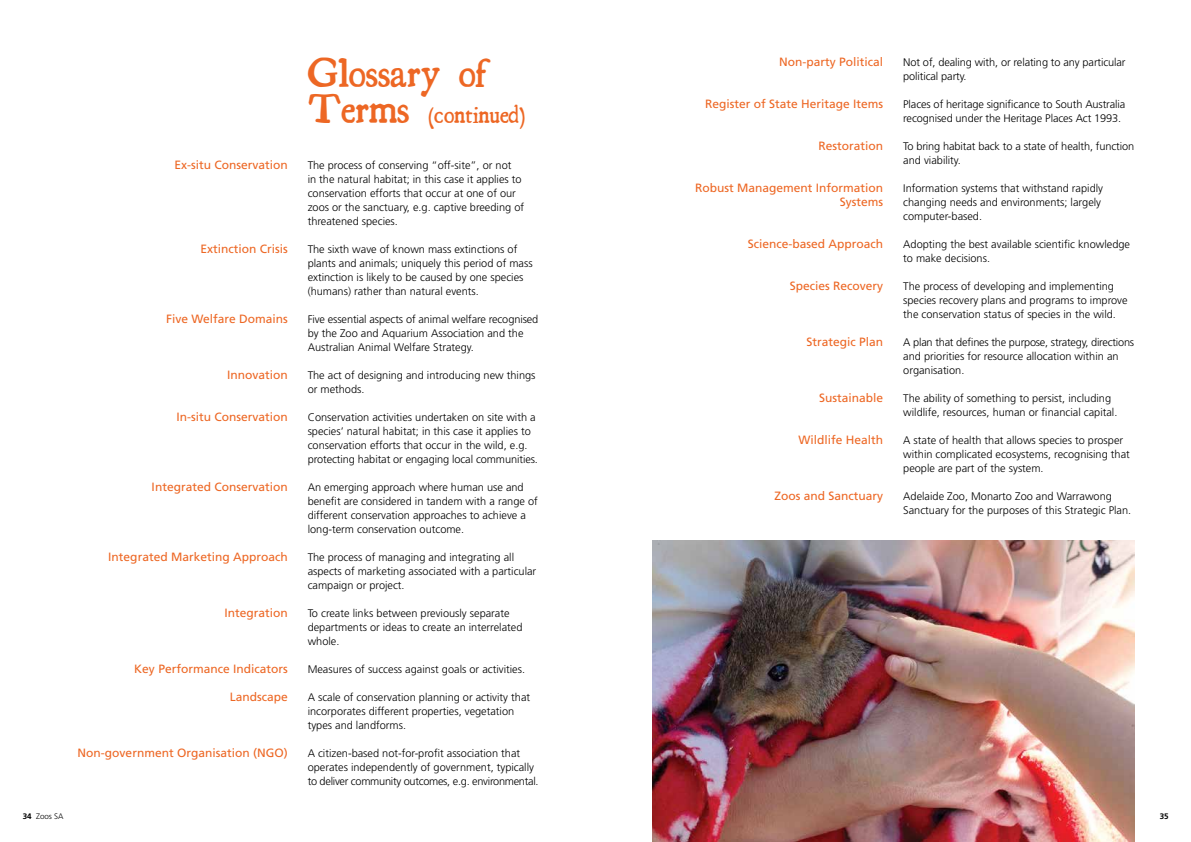
<style>
.page{position:relative;width:1191px;height:842px;background:#fff}
.page>*{position:absolute;margin:0;border:0;box-sizing:border-box;transform-origin:0 0}
.t1{font:40px "Essays 1743";color:#ed6724}
.t2{font:24px "Essays 1743";color:#ed6724}
.t3{font:12px/14px "Frutiger LT Std";color:#ed6724;text-align:right}
.t4{font:300 11px/14px "Frutiger LT Std";color:#000}
.t5{font:300 8px "Frutiger LT Std";color:#000}
.t6{font:700 8px "Frutiger LT Std";color:#000}
.s1{font-size:40px}
.s2{font-weight:700}
</style>
<div class="page">
<img style="left:652px;top:540px;width:482px;height:302px">
<p class="t3" style="left:174px;top:158px;width:115px">Ex-situ Conservation</p>
<p class="t3" style="left:200px;top:242px;width:89px">Extinction Crisis</p>
<p class="t3" style="left:166px;top:312px;width:123px">Five Welfare Domains</p>
<p class="t3" style="left:227px;top:368px;width:62px">Innovation</p>
<p class="t3" style="left:176px;top:410px;width:113px">In-situ Conservation</p>
<p class="t3" style="left:152px;top:480px;width:138px">Integrated Conservation</p>
<p class="t3" style="left:108px;top:550px;width:181px">Integrated Marketing Approach</p>
<p class="t3" style="left:224px;top:606px;width:65px">Integration</p>
<p class="t3" style="left:134px;top:662px;width:155px">Key Performance Indicators</p>
<p class="t3" style="left:230px;top:690px;width:60px">Landscape</p>
<p class="t3" style="left:78px;top:746px;width:212px">Non-government Organisation (NGO)</p>
<h1 class="t1" style="left:308px;top:50px;width:182px">Glossary of</h1>
<h2 class="t2" style="left:308px;top:100px;width:219px"><span class="s1">Terms</span> (continued)</h2>
<p class="t4" style="left:308px;top:158px;width:218px">The process of conserving “off-site”, or not<br>in the natural habitat; in this case it applies to conservation efforts that occur at one of our zoos or the sanctuary, e.g. captive breeding of threatened species.</p>
<p class="t4" style="left:308px;top:242px;width:226px">The sixth wave of known mass extinctions of plants and animals; uniquely this period of mass extinction is likely to be caused by one species (humans) rather than natural events.</p>
<p class="t4" style="left:308px;top:312px;width:232px">Five essential aspects of animal welfare recognised by the Zoo and Aquarium Association and the<br>Australian Animal Welfare Strategy.</p>
<p class="t4" style="left:308px;top:368px;width:229px">The act of designing and introducing new things or methods.</p>
<p class="t4" style="left:308px;top:410px;width:232px">Conservation activities undertaken on site with a species’ natural habitat; in this case it applies to conservation efforts that occur in the wild, e.g. protecting habitat or engaging local communities.</p>
<p class="t4" style="left:308px;top:480px;width:232px">An emerging approach where human use and benefit are considered in tandem with a range of different conservation approaches to achieve a long-term conservation outcome.</p>
<p class="t4" style="left:308px;top:550px;width:230px">The process of managing and integrating all aspects of marketing associated with a particular campaign or project.</p>
<p class="t4" style="left:308px;top:606px;width:216px">To create links between previously separate departments or ideas to create an interrelated whole.</p>
<p class="t4" style="left:308px;top:663px;width:219px">Measures of success against goals or activities.</p>
<p class="t4" style="left:308px;top:690px;width:224px">A scale of conservation planning or activity that incorporates different properties, vegetation types and landforms.</p>
<p class="t4" style="left:308px;top:746px;width:232px">A citizen-based not-for-profit association that operates independently of government, typically to deliver community outcomes, e.g. environmental.</p>
<p class="t3" style="left:779px;top:55px;width:106px">Non-party Political</p>
<p class="t3" style="left:705px;top:97px;width:180px">Register of State Heritage Items</p>
<p class="t3" style="left:818px;top:139px;width:66px">Restoration</p>
<p class="t3" style="left:695px;top:181px;width:190px">Robust Management Information<br>Systems</p>
<p class="t3" style="left:748px;top:237px;width:137px">Science-based Approach</p>
<p class="t3" style="left:790px;top:279px;width:95px">Species Recovery</p>
<p class="t3" style="left:806px;top:335px;width:78px">Strategic Plan</p>
<p class="t3" style="left:819px;top:391px;width:66px">Sustainable</p>
<p class="t3" style="left:798px;top:433px;width:86px">Wildlife Health</p>
<p class="t3" style="left:774px;top:489px;width:110px">Zoos and Sanctuary</p>
<p class="t4" style="left:903px;top:55px;width:224px">Not of, dealing with, or relating to any particular political party.</p>
<p class="t4" style="left:903px;top:97px;width:224px">Places of heritage significance to South Australia recognised under the Heritage Places Act 1993.</p>
<p class="t4" style="left:903px;top:139px;width:232px">To bring habitat back to a state of health, function and viability.</p>
<p class="t4" style="left:903px;top:181px;width:201px">Information systems that withstand rapidly changing needs and environments; largely computer-based.</p>
<p class="t4" style="left:903px;top:237px;width:228px">Adopting the best available scientific knowledge to make decisions.</p>
<p class="t4" style="left:903px;top:279px;width:226px">The process of developing and implementing species recovery plans and programs to improve the conservation status of species in the wild.</p>
<p class="t4" style="left:903px;top:335px;width:232px">A plan that defines the purpose, strategy, directions and priorities for resource allocation within an organisation.</p>
<p class="t4" style="left:903px;top:391px;width:216px">The ability of something to persist, including wildlife, resources, human or financial capital.</p>
<p class="t4" style="left:903px;top:433px;width:228px">A state of health that allows species to prosper within complicated ecosystems, recognising that people are part of the system.</p>
<p class="t4" style="left:903px;top:489px;width:229px">Adelaide Zoo, Monarto Zoo and Warrawong<br>Sanctuary for the purposes of this Strategic Plan.</p>
<p class="t5" style="left:23px;top:812px;width:42px"><span class="s2">34</span> Zoos SA</p>
<p class="t6" style="left:1159px;top:811px;width:10px">35</p>
</div>
